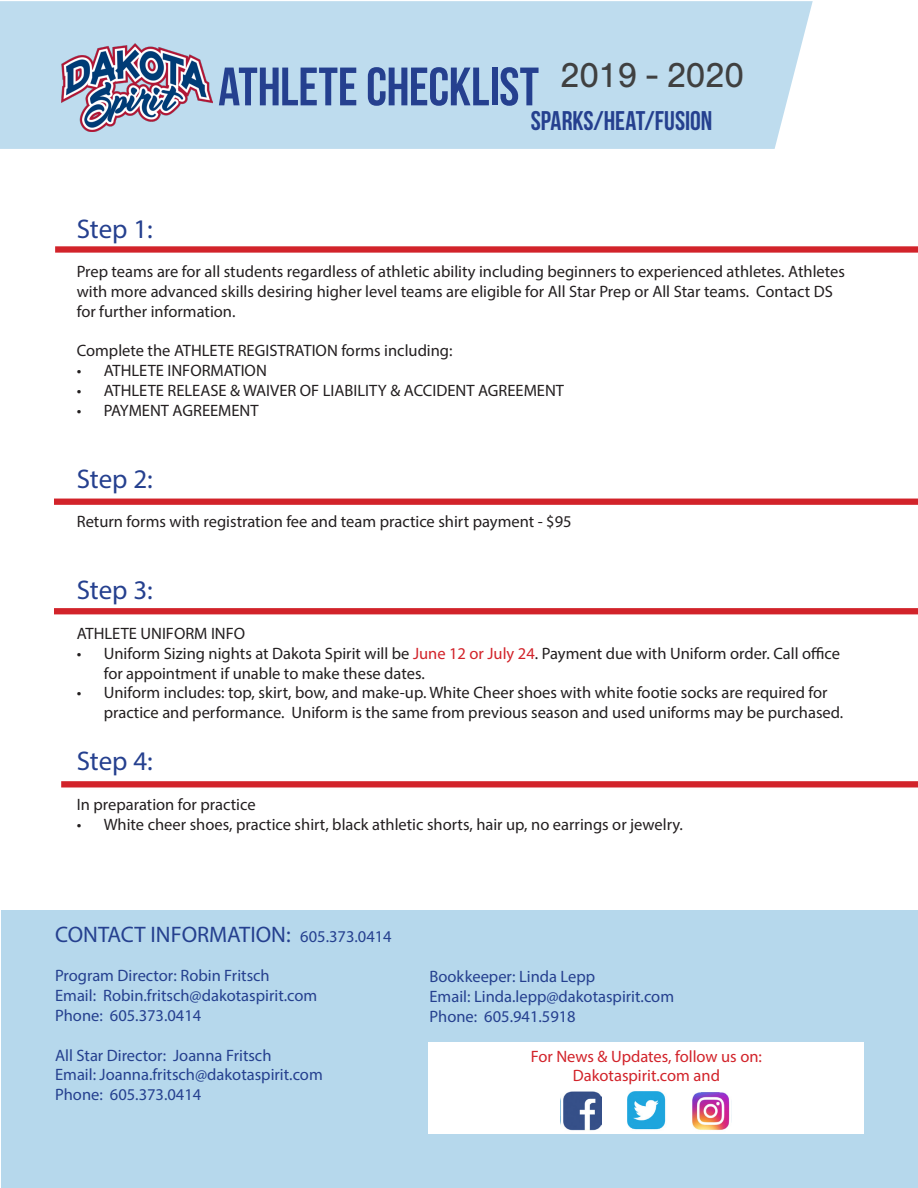
<style>
.page{position:relative;width:918px;height:1188px;background:#fff}
.page>*{position:absolute;margin:0;border:0;box-sizing:border-box;transform-origin:0 0}
.t1{font:54px "Bebas Neue";letter-spacing:-.005em;color:#25408f}
.t2{font:36px "Nimbus San";letter-spacing:-.025em;color:#404040}
.t3{font:27px "Myriad Pro";letter-spacing:-.005em;color:#25408f}
.t4{font:27px "Bebas Neue";color:#25408f}
.t5{font:22.5px "Myriad Pro";color:#25408f}
.t6{font:16.5px/19.8px "Myriad Pro";color:#231f20}
.t7{font:16.5px/19.8px "Myriad Pro";color:#25408f}
.t8{font:16.5px "Myriad Pro";color:#d2232a}
.s1{color:#d2232a}
.s2{font-size:16.5px}
</style>
<div class="page">
<div style="left:1px;top:911px;width:917px;height:277px;background:#b6d8ec"></div>
<div style="left:0;top:1px;width:813px;height:148px;background:#bedcee"></div>
<svg style="left:55px;top:246px;width:863px;height:7px"></svg>
<svg style="left:61px;top:781px;width:857px;height:6px"></svg>
<svg style="left:54px;top:499px;width:864px;height:6px"></svg>
<svg style="left:54px;top:608px;width:864px;height:6px"></svg>
<div style="left:429px;top:1042px;width:435px;height:92px;background:#fff"></div>
<img style="left:563px;top:1091px;width:38px;height:40px">
<img style="left:627px;top:1091px;width:39px;height:39px">
<img style="left:692px;top:1092px;width:38px;height:38px">
<img style="left:61px;top:44px;width:151px;height:87px">
<p class="t1" style="left:218px;top:57px;width:322px">ATHLETE CHECKLIST</p>
<p class="t2" style="left:560px;top:55px;width:186px">2019 - 2020</p>
<p class="t4" style="left:531px;top:106px;width:183px">SPARKS/HEAT/FUSION</p>
<p class="t3" style="left:77px;top:212px;width:78px">Step 1:</p>
<p class="t6" style="left:77px;top:261px;width:770px">Prep teams are for all students regardless of athletic ability including beginners to experienced athletes. Athletes with more advanced skills desiring higher level teams are eligible for All Star Prep or All Star teams. Contact DS for further information.</p>
<p class="t6" style="left:77px;top:341px;width:377px">Complete the ATHLETE REGISTRATION forms including:</p>
<p class="t6" style="left:77px;top:360px;width:192px">• ATHLETE INFORMATION</p>
<p class="t6" style="left:77px;top:380px;width:489px">• ATHLETE RELEASE &amp; WAIVER OF LIABILITY &amp; ACCIDENT AGREEMENT</p>
<p class="t6" style="left:77px;top:400px;width:183px">• PAYMENT AGREEMENT</p>
<p class="t3" style="left:77px;top:462px;width:78px">Step 2:</p>
<p class="t6" style="left:77px;top:512px;width:496px">Return forms with registration fee and team practice shirt payment - $95</p>
<p class="t3" style="left:77px;top:574px;width:78px">Step 3:</p>
<p class="t6" style="left:77px;top:623px;width:170px">ATHLETE UNIFORM INFO</p>
<p class="t6" style="left:104px;top:643px;width:738px;text-indent:-27px">• Uniform Sizing nights at Dakota Spirit will be <span class="s1">June 12 or July 24</span>. Payment due with Uniform order. Call office for appointment if unable to make these dates.</p>
<p class="t6" style="left:104px;top:683px;width:741px;text-indent:-27px">• Uniform includes: top, skirt, bow, and make-up. White Cheer shoes with white footie socks are required for practice and performance. Uniform is the same from previous season and used uniforms may be purchased.</p>
<p class="t3" style="left:77px;top:745px;width:78px">Step 4:</p>
<p class="t6" style="left:77px;top:794px;width:180px">In preparation for practice</p>
<p class="t6" style="left:77px;top:814px;width:608px">• White cheer shoes, practice shirt, black athletic shorts, hair up, no earrings or jewelry.</p>
<p class="t5" style="left:55px;top:920px;width:338px">CONTACT INFORMATION: <span class="s2">605.373.0414</span></p>
<p class="t7" style="left:55px;top:966px;width:216px">Program Director: Robin Fritsch</p>
<p class="t7" style="left:55px;top:986px;width:264px">Email: Robin.fritsch@dakotaspirit.com<br>Phone: 605.373.0414</p>
<p class="t7" style="left:55px;top:1045px;width:218px">All Star Director: Joanna Fritsch</p>
<p class="t7" style="left:55px;top:1065px;width:269px">Email: Joanna.fritsch@dakotaspirit.com</p>
<p class="t7" style="left:55px;top:1085px;width:148px">Phone: 605.373.0414</p>
<p class="t7" style="left:430px;top:966px;width:167px">Bookkeeper: Linda Lepp</p>
<p class="t7" style="left:430px;top:986px;width:246px">Email: Linda.lepp@dakotaspirit.com</p>
<p class="t7" style="left:430px;top:1006px;width:148px">Phone: 605.941.5918</p>
<p class="t8" style="left:531px;top:1046px;width:233px">For News &amp; Updates, follow us on:</p>
<p class="t8" style="left:573px;top:1066px;width:149px">Dakotaspirit.com and</p>
</div>
